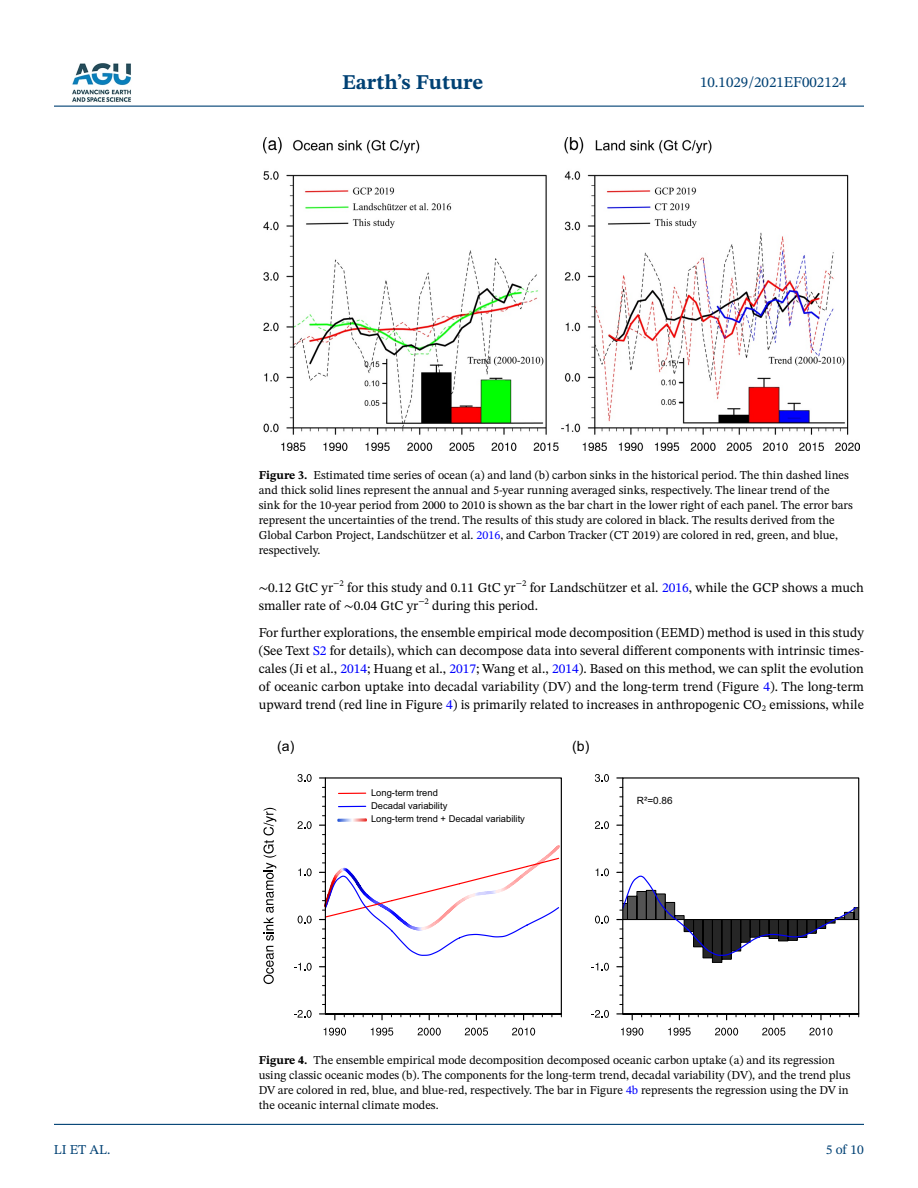
<style>
.page{position:relative;width:918px;height:1188px;background:#fff}
.page>*{position:absolute;margin:0;border:0;box-sizing:border-box;transform-origin:0 0}
.t1{font:700 21px "STIX Two Text";color:#004174}
.t2{font:15px "STIX Two Text";color:#004174}
.t3{font:14.1px "Arial";color:#000}
.t4{font:13.5px/18px "STIX Two Text";color:#000}
.t5{font:13.5px "STIX Two Text";color:#004174}
.t6{font:12px/15px "STIX Two Text";color:#000}
.t7{font:10.05px "Arial";color:#000}
.t8{font:9.45px "Arial";color:#000}
.s1{font-weight:700}
.s2{color:#00f}
.s3{font-family:"STIX Two Math"}
</style>
<div class="page">
<hr style="left:54px;top:106px;width:810px;height:1px;background:#004174">
<hr style="left:54px;top:1124px;width:810px;height:1px;background:#004174">
<img style="left:72px;top:63px;width:59px;height:39px">
<img style="left:264px;top:137px;width:595px;height:314px">
<svg style="left:263px;top:808px;width:13px;height:176px"></svg>
<svg style="left:324px;top:1028px;width:22px;height:8px"></svg>
<svg style="left:371px;top:1028px;width:22px;height:8px"></svg>
<svg style="left:418px;top:1028px;width:23px;height:8px"></svg>
<svg style="left:465px;top:1028px;width:23px;height:8px"></svg>
<svg style="left:512px;top:1028px;width:23px;height:8px"></svg>
<svg style="left:294px;top:1010px;width:18px;height:8px"></svg>
<svg style="left:294px;top:963px;width:18px;height:8px"></svg>
<svg style="left:298px;top:916px;width:14px;height:7px"></svg>
<svg style="left:298px;top:868px;width:14px;height:8px"></svg>
<svg style="left:298px;top:821px;width:14px;height:8px"></svg>
<svg style="left:298px;top:774px;width:14px;height:8px"></svg>
<svg style="left:324px;top:777px;width:238px;height:238px"></svg>
<svg style="left:621px;top:1028px;width:22px;height:8px"></svg>
<svg style="left:668px;top:1028px;width:23px;height:8px"></svg>
<svg style="left:715px;top:1028px;width:23px;height:8px"></svg>
<svg style="left:762px;top:1028px;width:23px;height:8px"></svg>
<svg style="left:809px;top:1028px;width:24px;height:8px"></svg>
<svg style="left:591px;top:1010px;width:18px;height:8px"></svg>
<svg style="left:591px;top:963px;width:18px;height:8px"></svg>
<svg style="left:595px;top:916px;width:14px;height:7px"></svg>
<svg style="left:596px;top:868px;width:13px;height:8px"></svg>
<svg style="left:595px;top:821px;width:14px;height:8px"></svg>
<svg style="left:595px;top:774px;width:14px;height:8px"></svg>
<svg style="left:622px;top:777px;width:237px;height:238px"></svg>
<svg style="left:339px;top:793px;width:27px;height:1px"></svg>
<img style="left:337px;top:818px;width:30px;height:3px">
<svg style="left:339px;top:806px;width:27px;height:1px"></svg>
<h1 class="t1" style="left:342px;top:67px;width:143px">Earth’s Future</h1>
<p class="t2" style="left:700px;top:72px;width:148px">10.1029/2021EF002124</p>
<p class="t5" style="left:54px;top:1140px;width:58px">LI ET AL.</p>
<p class="t6" style="left:259px;top:468px;width:596px"><span class="s1">Figure 3.</span> Estimated time series of ocean (a) and land (b) carbon sinks in the historical period. The thin dashed lines and thick solid lines represent the annual and 5-year running averaged sinks, respectively. The linear trend of the sink for the 10-year period from 2000 to 2010 is shown as the bar chart in the lower right of each panel. The error bars represent the uncertainties of the trend. The results of this study are colored in black. The results derived from the Global Carbon Project, Landschützer et al. <span class="s2">2016</span>, and Carbon Tracker (CT 2019) are colored in red, green, and blue, respectively.</p>
<p class="t4" style="left:259px;top:578px;width:607px"><span class="s3">∼</span>0.12 GtC yr<sup>−2</sup> for this study and 0.11 GtC yr<sup>−2</sup> for Landschützer et al. <span class="s2">2016</span>, while the GCP shows a much smaller rate of <span class="s3">∼</span>0.04 GtC yr<sup>−2</sup> during this period.</p>
<p class="t4" style="left:259px;top:623px;width:607px;text-align:justify">For further explorations, the ensemble empirical mode decomposition (EEMD) method is used in this study (See Text <span class="s2">S2</span> for details), which can decompose data into several different components with intrinsic times&shy;cales (Ji et al., <span class="s2">2014</span>; Huang et al., <span class="s2">2017</span>; Wang et al., <span class="s2">2014</span>). Based on this method, we can split the evolution of oceanic carbon uptake into decadal variability (DV) and the long-term trend (Figure <span class="s2">4</span>). The long-term upward trend (red line in Figure <span class="s2">4</span>) is primarily related to increases in anthropogenic CO<sub>2</sub> emissions, while</p>
<p class="t3" style="left:277px;top:737px;width:19px">(a)</p>
<p class="t3" style="left:572px;top:737px;width:19px">(b)</p>
<p class="t8" style="left:371px;top:786px;width:68px">Long-term trend</p>
<p class="t8" style="left:371px;top:812px;width:155px">Long-term trend + Decadal variability</p>
<p class="t8" style="left:371px;top:799px;width:78px">Decadal variability</p>
<p class="t7" style="left:637px;top:793px;width:37px">R²=0.86</p>
<p class="t6" style="left:259px;top:1053px;width:593px"><span class="s1">Figure 4.</span> The ensemble empirical mode decomposition decomposed oceanic carbon uptake (a) and its regression using classic oceanic modes (b). The components for the long-term trend, decadal variability (DV), and the trend plus DV are colored in red, blue, and blue-red, respectively. The bar in Figure <span class="s2">4b</span> represents the regression using the DV in the oceanic internal climate modes.</p>
<p class="t5" style="left:826px;top:1140px;width:40px">5 of 10</p>
</div>
